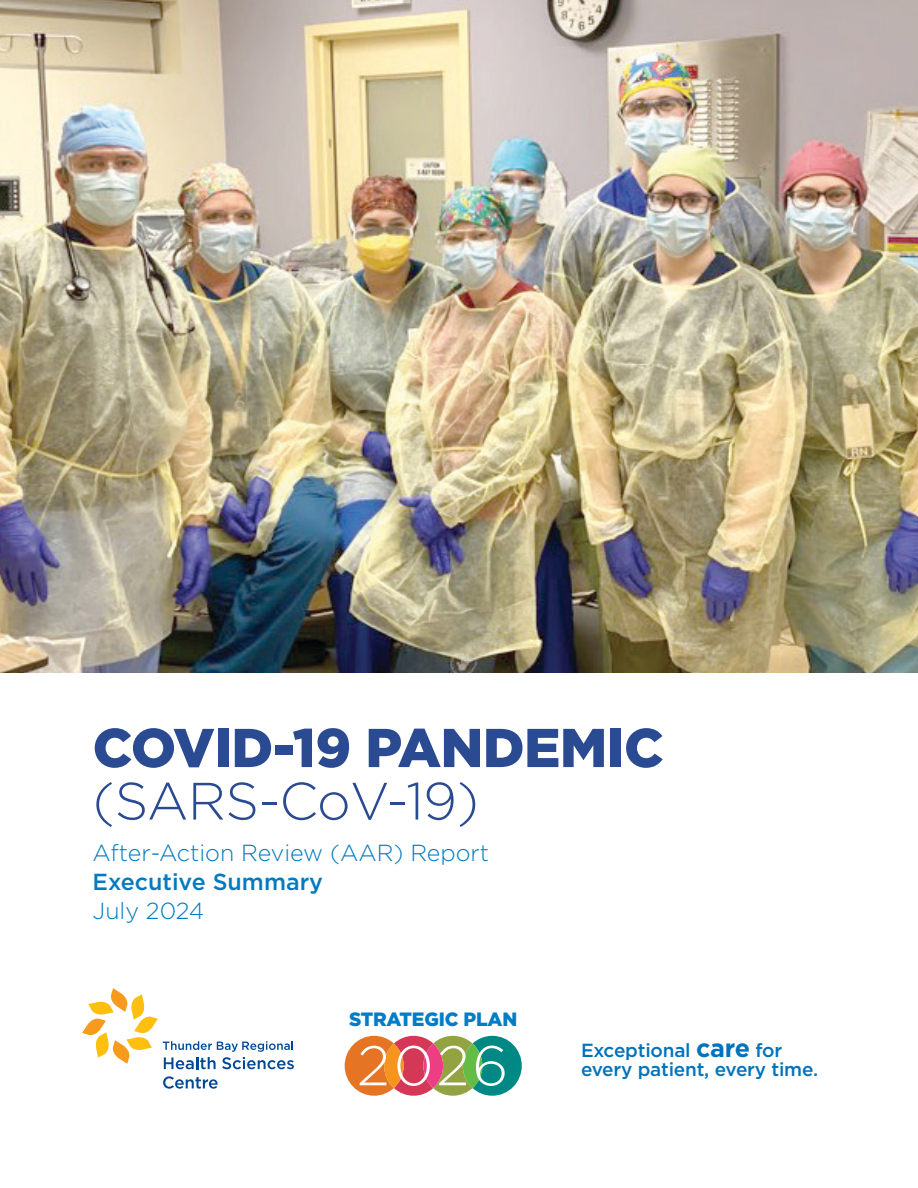
<style>
.page{position:relative;width:918px;height:1188px;background:#fff}
.page>*{position:absolute;margin:0;border:0;box-sizing:border-box;transform-origin:0 0}
.t1{font:900 54.6px "Gotham";letter-spacing:-.01em;color:#2a4a92}
.t2{font:300 52.5px "Gotham";letter-spacing:-.01em;color:#2a4a92}
.t3{font:300 23.25px "Gotham";color:#007ac1}
.t4{font:500 23.25px "Gotham";color:#007ac1}
.t5{font:900 19.2px "Gotham";letter-spacing:-.01em;color:#007dc5}
.t6{font:500 18.9px/18.6px "Gotham";letter-spacing:-.01em;color:#0072bc}
.s1{font-weight:700;font-size:25.2px}
</style>
<div class="page">
<svg style="left:82px;top:988px;width:212px;height:81px"></svg>
<svg style="left:163px;top:1076px;width:55px;height:13px"></svg>
<svg style="left:345px;top:1036px;width:177px;height:60px"></svg>
<img style="left:0;top:0;width:918px;height:673px">
<p class="t1" style="left:93px;top:710px;width:573px">COVID-19 PANDEMIC</p>
<p class="t2" style="left:93px;top:768px;width:388px">(SARS-CoV-19)</p>
<p class="t3" style="left:93px;top:838px;width:398px">After-Action Review (AAR) Report</p>
<p class="t4" style="left:93px;top:868px;width:232px">Executive Summary</p>
<p class="t3" style="left:93px;top:896px;width:113px">July 2024</p>
<p class="t5" style="left:349px;top:1006px;width:170px">STRATEGIC PLAN</p>
<p class="t6" style="left:581px;top:1040px;width:239px">Exceptional <span class="s1">care</span> for every patient, every time.</p>
</div>
